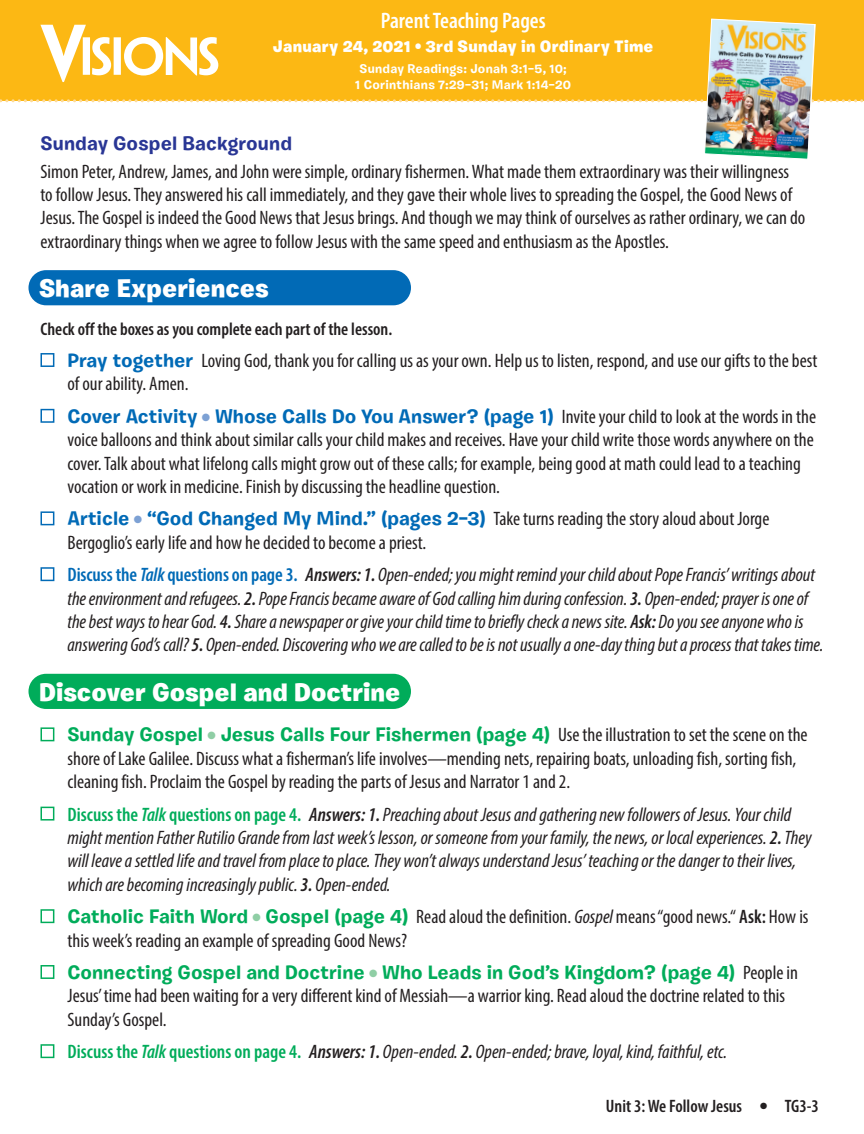
<style>
.page{position:relative;width:864px;height:1134px;background:#fff}
.page>*{position:absolute;margin:0;border:0;box-sizing:border-box;transform-origin:0 0}
.t1{font:900 25.5px "Burbank Small";color:#fff}
.t2{font:600 condensed 22.5px "Myriad Pro";color:#fff}
.t3{font:condensed 19.5px/23.4px "Myriad Pro";color:#231f20}
.t4{font:italic condensed 19.5px/23.4px "Myriad Pro";letter-spacing:-.005em;color:#231f20}
.t5{font:700 19.5px "Burbank Small";color:#00ac5a}
.t6{font:700 19.5px "Burbank Small";color:#016ab6}
.t7{font:700 19.5px "Burbank Small";letter-spacing:.005em;color:#293695}
.t8{font:600 condensed 18px "Myriad Pro";color:#231f20}
.t9{font:900 16.5px "Burbank Small";letter-spacing:.015em;color:#fff}
.t10{font:700 12.6px/16.5px "Burbank Small";letter-spacing:.02em;color:#fff;text-align:center}
.s1{font-family:"Burbank Small";font-weight:700;font-stretch:normal;color:#016ab6}
.s2{color:#7da1d4}
.s3{font-family:"Myriad Pro";font-weight:400;font-stretch:condensed;color:#231f20}
.s4{font-weight:600;font-style:normal;color:#016ab6}
.s5{font-weight:600;color:#016ab6}
.s6{font-weight:600}
.s7{color:#8fcea5}
.s8{font-weight:600;font-style:normal;color:#00ac5a}
.s9{font-weight:600;color:#00ac5a}
.s10{font-family:"Burbank Small";font-weight:700;font-stretch:normal;color:#00ac5a}
.s11{font-style:italic}
</style>
<div class="page">
<div style="left:0;top:0;width:864px;height:101px;background:#fcb814"></div>
<svg style="left:0;top:18px;width:864px;height:142px"></svg>
<div style="left:40px;top:353px;width:14px;height:14px;background:#fff;border:2px solid #016ab6"></div>
<div style="left:40px;top:409px;width:14px;height:14px;background:#fff;border:2px solid #016ab6"></div>
<div style="left:40px;top:511px;width:14px;height:14px;background:#fff;border:2px solid #016ab6"></div>
<div style="left:40px;top:567px;width:14px;height:14px;background:#fff;border:2px solid #016ab6"></div>
<div style="left:40px;top:727px;width:14px;height:14px;background:#fff;border:2px solid #00ac5a"></div>
<div style="left:40px;top:807px;width:14px;height:14px;background:#fff;border:2px solid #00ac5a"></div>
<div style="left:40px;top:909px;width:14px;height:14px;background:#fff;border:2px solid #00ac5a"></div>
<div style="left:40px;top:965px;width:14px;height:14px;background:#fff;border:2px solid #00ac5a"></div>
<div style="left:40px;top:1044px;width:14px;height:14px;background:#fff;border:2px solid #00ac5a"></div>
<div style="left:28px;top:270px;width:383px;height:35px;background:#016ab6;border-radius:18px"></div>
<div style="left:28px;top:674px;width:383px;height:35px;background:#00ac5a;border-radius:18px"></div>
<p class="t2" style="left:381px;top:6px;width:167px">Parent Teaching Pages</p>
<p class="t9" style="left:273px;top:36px;width:382px">January 24, 2021 • 3rd Sunday in Ordinary Time</p>
<p class="t10" style="left:355px;top:60px;width:217px">Sunday Readings: Jonah 3:1–5, 10;<br>1 Corinthians 7:29–31; Mark 1:14–20</p>
<p class="t7" style="left:40px;top:131px;width:253px">Sunday Gospel Background</p>
<p class="t3" style="left:40px;top:159px;width:766px">Simon Peter, Andrew, James, and John were simple, ordinary fishermen. What made them extraordinary was their willingness to follow Jesus. They answered his call immediately, and they gave their whole lives to spreading the Gospel, the Good News of Jesus. The Gospel is indeed the Good News that Jesus brings. And though we may think of ourselves as rather ordinary, we can do extraordinary things when we agree to follow Jesus with the same speed and enthusiasm as the Apostles.</p>
<h1 class="t1" style="left:39px;top:273px;width:231px">Share Experiences</h1>
<p class="t8" style="left:40px;top:318px;width:353px">Check off the boxes as you complete each part of the lesson.</p>
<p class="t3" style="left:67px;top:349px;width:751px"><span class="s1">Pray together</span> Loving God, thank you for calling us as your own. Help us to listen, respond, and use our gifts to the best of our ability. Amen.</p>
<p class="t6" style="left:67px;top:404px;width:750px">Cover Activity <span class="s2">●</span> Whose Calls Do You Answer? (page 1) <span class="s3">Invite your child to look at the words in the</span></p>
<p class="t3" style="left:68px;top:428px;width:748px">voice balloons and think about similar calls your child makes and receives. Have your child write those words anywhere on the cover. Talk about what lifelong calls might grow out of these calls; for example, being good at math could lead to a teaching vocation or work in medicine. Finish by discussing the headline question.</p>
<p class="t3" style="left:67px;top:507px;width:704px"><span class="s1">Article</span> <span class="s2">●</span> <span class="s1">“God Changed My Mind.” (pages 2–3)</span> Take turns reading the story aloud about Jorge<br>Bergoglio’s early life and how he decided to become a priest.</p>
<p class="t4" style="left:67px;top:563px;width:758px"><span class="s4">Discuss the</span> <span class="s5">Talk</span> <span class="s4">questions on page 3.</span> <span class="s6">Answers: 1.</span> Open-ended; you might remind your child about Pope Francis’ writings about the environment and refugees. <span class="s6">2.</span> Pope Francis became aware of God calling him during confession. <span class="s6">3.</span> Open-ended; prayer is one of the best ways to hear God. <span class="s6">4.</span> Share a newspaper or give your child time to briefly check a news site. <span class="s6">Ask:</span> Do you see anyone who is answering God’s call? <span class="s6">5.</span> Open-ended. Discovering who we are called to be is not usually a one-day thing but a process that takes time.</p>
<h1 class="t1" style="left:39px;top:676px;width:363px">Discover Gospel and Doctrine</h1>
<p class="t5" style="left:67px;top:723px;width:742px">Sunday Gospel <span class="s7">●</span> Jesus Calls Four Fishermen (page 4) <span class="s3">Use the illustration to set the scene on the</span></p>
<p class="t3" style="left:68px;top:746px;width:730px">shore of Lake Galilee. Discuss what a fisherman’s life involves—mending nets, repairing boats, unloading fish, sorting fish, cleaning fish. Proclaim the Gospel by reading the parts of Jesus and Narrator 1 and 2.</p>
<p class="t4" style="left:67px;top:802px;width:746px"><span class="s8">Discuss the</span> <span class="s9">Talk</span> <span class="s8">questions on page 4.</span> <span class="s6">Answers: 1.</span> Preaching about Jesus and gathering new followers of Jesus. Your child might mention Father Rutilio Grande from last week’s lesson, or someone from your family, the news, or local experiences. <span class="s6">2.</span> They will leave a settled life and travel from place to place. They won’t always understand Jesus’ teaching or the danger to their lives, which are becoming increasingly public. <span class="s6">3.</span> Open-ended.</p>
<p class="t3" style="left:67px;top:905px;width:743px"><span class="s10">Catholic Faith Word</span> <span class="s7">●</span> <span class="s10">Gospel (page 4)</span> Read aloud the definition. <span class="s11">Gospel</span>means “good news.“ <span class="s6">Ask:</span> How is this week’s reading an example of spreading Good News?</p>
<p class="t5" style="left:67px;top:960px;width:732px">Connecting Gospel and Doctrine <span class="s7">●</span> Who Leads in God’s Kingdom? (page 4) <span class="s3">People in</span></p>
<p class="t3" style="left:68px;top:984px;width:719px">Jesus’ time had been waiting for a very different kind of Messiah—a warrior king. Read aloud the doctrine related to this<br>Sunday’s Gospel.</p>
<p class="t4" style="left:67px;top:1040px;width:661px"><span class="s8">Discuss the</span> <span class="s9">Talk</span> <span class="s8">questions on page 4.</span> <span class="s6">Answers: 1.</span> Open-ended. <span class="s6">2.</span> Open-ended; brave, loyal, kind, faithful, etc.</p>
<p class="t8" style="left:606px;top:1094px;width:215px">Unit 3: We Follow Jesus ● TG3-3</p>
</div>
